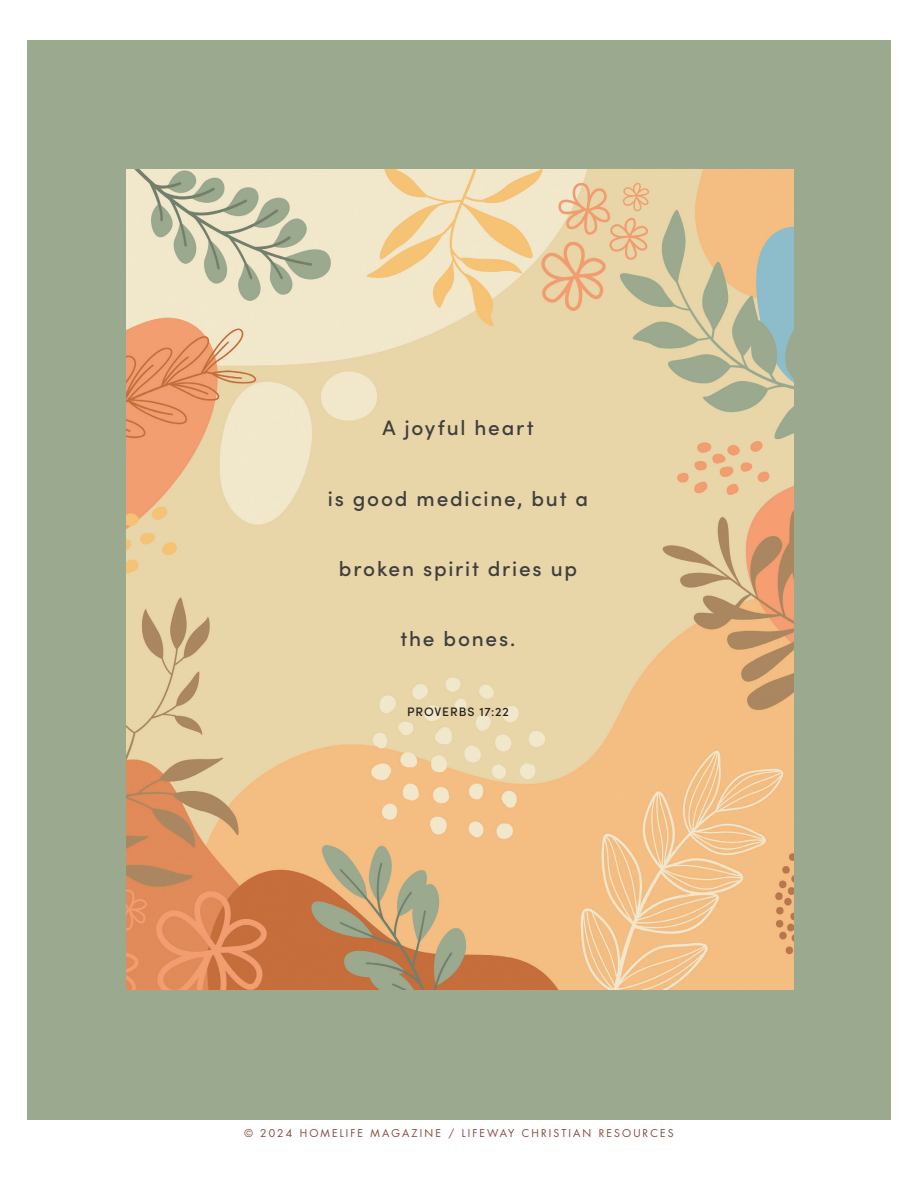
<style>
.page{position:relative;width:918px;height:1188px;background:#fff}
.page>*{position:absolute;margin:0;border:0;box-sizing:border-box;transform-origin:0 0}
.t1{font:500 20.85px "Sofia Pro";letter-spacing:.085em;color:#3e3e3f}
.t2{font:500 12.3px "Sofia Pro";letter-spacing:.07em;color:#231f20}
.t3{font:10.5px "Futura Std";letter-spacing:.2em;color:#864b3b}
</style>
<div class="page">
<div style="left:27px;top:40px;width:864px;height:1080px;background:#9ba98f"></div>
<hr style="left:126px;top:169px;width:668px;height:1px;background:#b1d1d3">
<img style="left:126px;top:170px;width:668px;height:820px">
<p class="t1" style="left:382px;top:413px;width:153px">A joyful heart</p>
<p class="t1" style="left:328px;top:483px;width:262px">is good medicine, but a</p>
<p class="t1" style="left:339px;top:553px;width:240px">broken spirit dries up</p>
<p class="t1" style="left:401px;top:623px;width:116px">the bones.</p>
<p class="t2" style="left:407px;top:703px;width:103px">PROVERBS 17:22</p>
<p class="t3" style="left:244px;top:1127px;width:431px">© 2024 HOMELIFE MAGAZINE / LIFEWAY CHRISTIAN RESOURCES</p>
</div>
